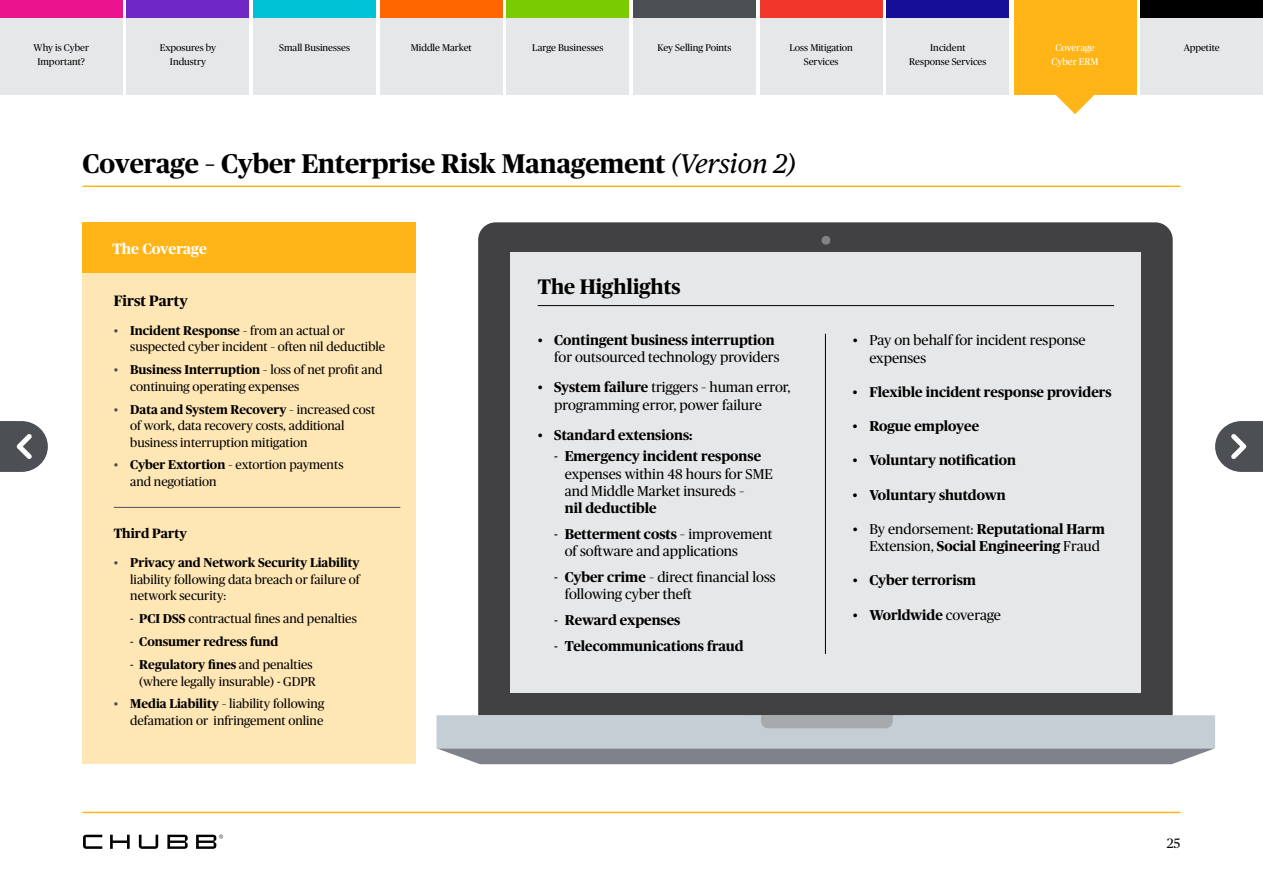
<style>
.page{position:relative;width:1263px;height:893px;background:#fff}
.page>*{position:absolute;margin:0;border:0;box-sizing:border-box;transform-origin:0 0}
.t1{font:700 27px "Chubb Publico";color:#000}
.t2{font:700 21px "Chubb Publico";color:#000}
.t3{font:700 15px "Chubb Publico";color:#fff}
.t4{font:700 15px "Chubb Publico";color:#000}
.t5{font:14.25px/17.2px "Chubb Publico";color:#000}
.t6{font:700 14.25px/17.2px "Chubb Publico";color:#000}
.t7{font:700 13.5px "Chubb Publico";color:#000}
.t8{font:13.5px "Chubb Publico";color:#000}
.t9{font:12.75px/16.5px "Chubb Publico";color:#000}
.t10{font:700 12.75px "Chubb Publico";color:#000}
.t11{font:9.75px/14.2px "Chubb Publico";color:#000;text-align:center}
.t12{font:9.75px/14.2px "Chubb Publico";color:#fff;text-align:center}
.s1{font-family:"Chubb Publico Text";font-weight:400;font-style:italic}
.s2{color:#4a4f54}
.s3{font-weight:700}
.s4{font-weight:400}
</style>
<div class="page">
<div style="left:478px;top:222px;width:695px;height:493px;background:#414042"></div>
<div style="left:510px;top:252px;width:631px;height:441px;background:#e6e7e8"></div>
<div style="left:821px;top:236px;width:9px;height:9px;background:#808285;border-radius:50%"></div>
<svg style="left:436px;top:715px;width:779px;height:49px;background:#afb6bd"></svg>
<svg style="left:0;top:421px;width:48px;height:51px"></svg>
<svg style="left:1215px;top:421px;width:48px;height:51px"></svg>
<hr style="left:82px;top:186px;width:1098px;height:1px;background:#ffb517">
<hr style="left:82px;top:812px;width:1098px;height:1px;background:#ffb517">
<div style="left:82px;top:222px;width:334px;height:542px;background:#ffe7b5"></div>
<div style="left:82px;top:222px;width:334px;height:51px;background:#ffb517"></div>
<hr style="left:114px;top:507px;width:286px;height:1px;background:#4c4f54">
<hr style="left:538px;top:305px;width:576px;height:1px;background:#000">
<hr style="left:825px;top:334px;width:1px;height:320px;background:#000">
<div style="left:886px;top:0;width:123px;height:95px;background:#e6e7e8"></div>
<div style="left:886px;top:0;width:123px;height:18px;background:#140f96"></div>
<div style="left:1014px;top:0;width:122px;height:95px;background:#ffb517"></div>
<svg style="left:1056px;top:95px;width:38px;height:19px"></svg>
<svg style="left:83px;top:835px;width:140px;height:14px"></svg>
<div style="left:760px;top:0;width:122px;height:95px;background:#e6e7e8"></div>
<div style="left:760px;top:0;width:122px;height:18px;background:#f2362b"></div>
<div style="left:633px;top:6px;width:123px;height:89px;background:#e6e7e8"></div>
<div style="left:633px;top:0;width:123px;height:18px;background:#4a4f54"></div>
<div style="left:507px;top:0;width:122px;height:95px;background:#e6e7e8"></div>
<div style="left:507px;top:0;width:122px;height:18px;background:#7acc00"></div>
<div style="left:380px;top:0;width:122px;height:95px;background:#e6e7e8"></div>
<div style="left:380px;top:0;width:122px;height:18px;background:#f60"></div>
<div style="left:253px;top:6px;width:123px;height:89px;background:#e6e7e8"></div>
<div style="left:253px;top:0;width:123px;height:18px;background:#00c2d6"></div>
<div style="left:127px;top:6px;width:122px;height:89px;background:#e6e7e8"></div>
<div style="left:127px;top:0;width:122px;height:18px;background:#6e26c4"></div>
<div style="left:0;top:0;width:123px;height:95px;background:#e6e7e8"></div>
<div style="left:0;top:0;width:123px;height:18px;background:#ec148e"></div>
<div style="left:1140px;top:6px;width:123px;height:89px;background:#e6e7e8"></div>
<div style="left:1140px;top:0;width:123px;height:18px;background:#000"></div>
<p class="t11" style="left:34px;top:40px;width:57px">Why is Cyber</p>
<p class="t11" style="left:1184px;top:40px;width:37px">Appetite</p>
<p class="t11" style="left:37px;top:54px;width:49px">Important?</p>
<p class="t11" style="left:160px;top:40px;width:58px">Exposures by</p>
<p class="t11" style="left:279px;top:40px;width:72px">Small Businesses</p>
<p class="t11" style="left:411px;top:40px;width:62px">Middle Market</p>
<p class="t11" style="left:532px;top:40px;width:73px">Large Businesses</p>
<p class="t11" style="left:658px;top:40px;width:75px">Key Selling Points</p>
<p class="t11" style="left:170px;top:54px;width:38px">Industry</p>
<p class="t11" style="left:909px;top:40px;width:79px">Incident<br>Response Services</p>
<p class="t12" style="left:1051px;top:40px;width:49px">Coverage<br>Cyber ERM</p>
<p class="t11" style="left:789px;top:40px;width:65px">Loss Mitigation<br>Services</p>
<h1 class="t1" style="left:82px;top:144px;width:715px">Coverage – Cyber Enterprise Risk Management <span class="s1">(Version 2)</span></h1>
<p class="t3" style="left:112px;top:237px;width:96px">The Coverage</p>
<p class="t4" style="left:114px;top:290px;width:76px">First Party</p>
<p class="t9" style="left:130px;top:321px;width:256px;text-indent:-16px"><span class="s2">•</span> <span class="s3">Incident Response</span> – from an actual or suspected cyber incident – often nil deductible</p>
<p class="t9" style="left:130px;top:361px;width:254px;text-indent:-16px"><span class="s2">•</span> <span class="s3">Business Interruption</span> – loss of net profit and continuing operating expenses</p>
<p class="t9" style="left:130px;top:400px;width:246px;text-indent:-16px"><span class="s2">•</span> <span class="s3">Data and System Recovery</span> – increased cost of work, data recovery costs, additional business interruption mitigation</p>
<p class="t9" style="left:130px;top:456px;width:215px;text-indent:-16px"><span class="s2">•</span> <span class="s3">Cyber Extortion</span> – extortion payments and negotiation</p>
<p class="t7" style="left:114px;top:524px;width:75px">Third Party</p>
<p class="t9" style="left:130px;top:554px;width:231px;text-align:justify;text-indent:-16px"><span class="s2">•</span> <span class="s3">Privacy and Network Security Liability </span>liability following data breach or failure of network security:</p>
<p class="t9" style="left:130px;top:610px;width:228px">- <span class="s3">PCI DSS</span> contractual fines and penalties</p>
<p class="t10" style="left:130px;top:632px;width:150px"><span class="s4">-</span> Consumer redress fund</p>
<p class="t9" style="left:130px;top:656px;width:187px;text-align:right">- <span class="s3">Regulatory fines</span> and penalties (where legally insurable) - GDPR</p>
<p class="t9" style="left:114px;top:695px;width:212px;text-align:right"><span class="s2">•</span> <span class="s3">Media Liability</span> – liability following defamation or infringement online</p>
<h2 class="t2" style="left:538px;top:272px;width:144px">The Highlights</h2>
<p class="t5" style="left:554px;top:331px;width:227px;text-indent:-17px">• <span class="s3">Contingent business interruption </span>for outsourced technology providers</p>
<p class="t5" style="left:554px;top:378px;width:238px;text-indent:-17px">• <span class="s3">System failure</span> triggers – human error, programming error, power failure</p>
<p class="t6" style="left:538px;top:425px;width:156px"><span class="s4">•</span> Standard extensions:</p>
<p class="t5" style="left:565px;top:447px;width:210px;text-indent:-11px">- <span class="s3">Emergency incident response </span>expenses within 48 hours for SME and Middle Market insureds –</p>
<p class="t6" style="left:565px;top:499px;width:93px">nil deductible</p>
<p class="t5" style="left:565px;top:524px;width:209px;text-indent:-11px">- <span class="s3">Betterment costs</span> – improvement of software and applications</p>
<p class="t5" style="left:565px;top:567px;width:212px;text-indent:-11px">- <span class="s3">Cyber crime</span> – direct financial loss following cyber theft</p>
<p class="t6" style="left:554px;top:610px;width:128px"><span class="s4">-</span> Reward expenses</p>
<p class="t6" style="left:554px;top:636px;width:191px"><span class="s4">-</span> Telecommunications fraud</p>
<p class="t5" style="left:869px;top:331px;width:218px;text-indent:-17px">• Pay on behalf for incident response expenses</p>
<p class="t6" style="left:853px;top:382px;width:260px">• Flexible incident response providers</p>
<p class="t6" style="left:853px;top:417px;width:128px">• Rogue employee</p>
<p class="t6" style="left:853px;top:451px;width:165px">• Voluntary notification</p>
<p class="t6" style="left:853px;top:485px;width:154px">• Voluntary shutdown</p>
<p class="t6" style="left:869px;top:519px;width:237px;text-indent:-17px"><span class="s4">• By endorsement:</span> Reputational Harm<br><span class="s4">Extension,</span> Social Engineering <span class="s4">Fraud</span></p>
<p class="t6" style="left:853px;top:571px;width:125px"><span class="s4">•</span> Cyber terrorism</p>
<p class="t5" style="left:853px;top:605px;width:149px">• <span class="s3">Worldwide</span> coverage</p>
<p class="t8" style="left:1167px;top:833px;width:15px">25</p>
</div>
